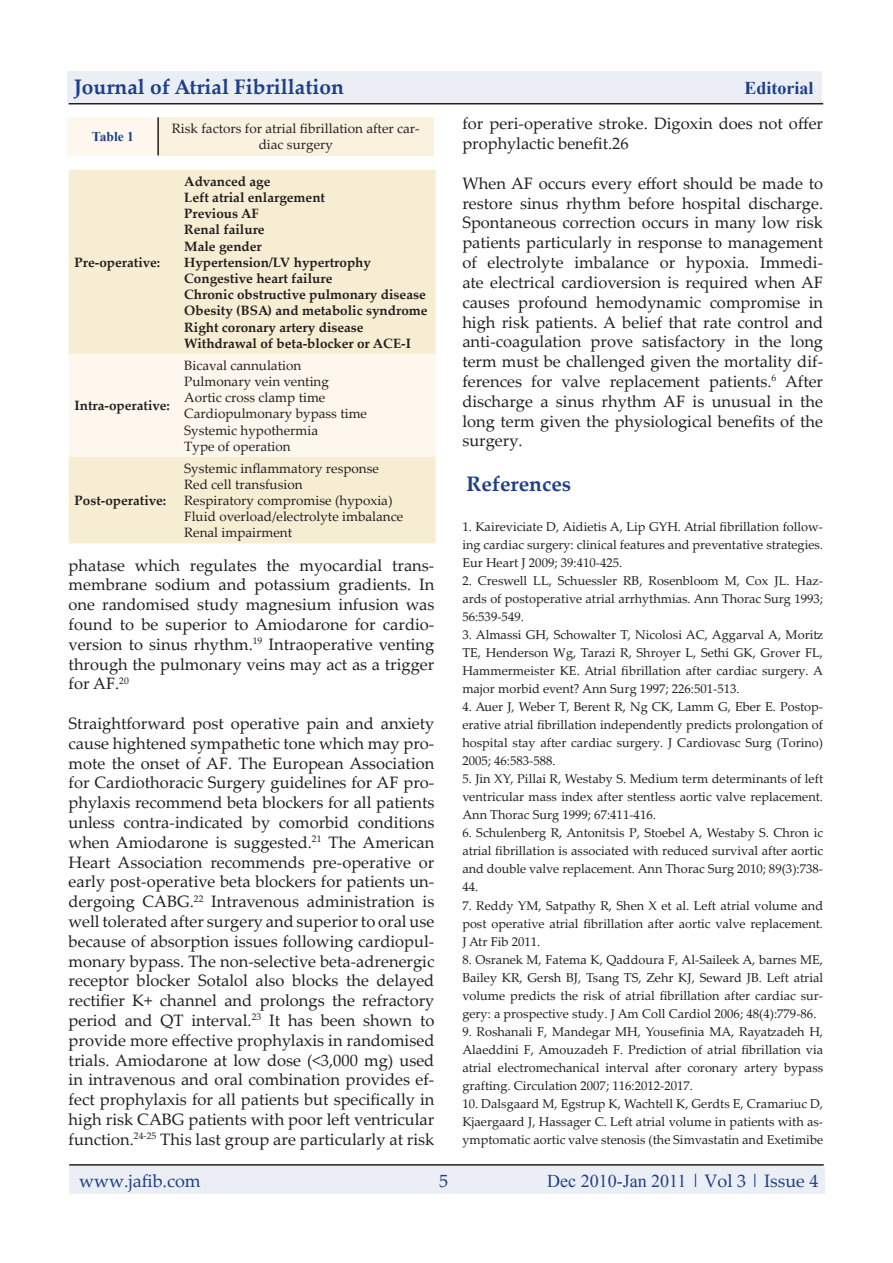
<style>
.page{position:relative;width:893px;height:1263px;background:#fff}
.page>*{position:absolute;margin:0;border:0;box-sizing:border-box;transform-origin:0 0}
.pgheader{font:700 21px "Palatino Linotype";color:#1e3f88}
.body{font:700 21px "Palatino Linotype";color:#1e3f88}
.pgheader-2{font:18px "Times New Roman";color:#1e3f88}
.pgheader-3{font:18px "Palatino Linotype";color:#1e3f88}
.pgheader-4{font:700 18px "Times New Roman";color:#1e3f88}
.body-2{font:16.5px/19.8px "Palatino Linotype";color:#231f20;text-align:justify}
.body_small{font:13.5px/16.2px "Palatino Linotype";color:#231f20;text-align:center}
.body_small-2{font:700 13.5px "Palatino Linotype";color:#231f20}
.t1{font:700 13.5px "Times New Roman";color:#1e3f88}
.body-3{font:12.75px/18px "Palatino Linotype";color:#231f20;text-align:justify}
.s1{font-family:"Palatino Linotype"}
</style>
<div class="page">
<hr style="left:69px;top:1164px;width:755px;height:2px;background:#231f20">
<div style="left:69px;top:1166px;width:755px;height:27px;background:#ebeef4"></div>
<hr style="left:69px;top:103px;width:754px;height:1px;background:#231f20">
<div style="left:68px;top:71px;width:754px;height:31px;background:#ebeef4"></div>
<div style="left:68px;top:117px;width:90px;height:38px;background:#fdf7ed"></div>
<div style="left:158px;top:117px;width:275px;height:38px;background:#faf2df"></div>
<hr style="left:157px;top:117px;width:2px;height:38px;background:#231f20">
<div style="left:69px;top:170px;width:367px;height:373px;background:#f6edd2"></div>
<div style="left:69px;top:354px;width:367px;height:103px;background:#fdf7ed"></div>
<p class="pgheader" style="left:74px;top:72px;width:272px">Journal of Atrial Fibrillation</p>
<p class="pgheader-4" style="left:744px;top:76px;width:71px">Editorial</p>
<p class="t1" style="left:92px;top:127px;width:43px">Table 1</p>
<p class="body_small" style="left:172px;top:120px;width:249px">Risk factors for atrial fibrillation after car&shy;diac surgery</p>
<p class="body-2" style="left:462px;top:113px;width:362px">for peri-operative stroke. Digoxin does not offer prophylactic benefit.26</p>
<p class="body-2" style="left:462px;top:173px;width:362px">When AF occurs every effort should be made to restore sinus rhythm before hospital discharge.<br>Spontaneous correction occurs in many low risk patients particularly in response to management of electrolyte imbalance or hypoxia. Immedi&shy;ate electrical cardioversion is required when AF causes profound hemodynamic compromise in high risk patients. A belief that rate control and anti-coagulation prove satisfactory in the long term must be challenged given the mortality dif&shy;ferences for valve replacement patients.<sup>6</sup> After discharge a sinus rhythm AF is unusual in the long term given the physiological benefits of the surgery.</p>
<p class="body" style="left:466px;top:469px;width:106px">References</p>
<p class="body-3" style="left:462px;top:518px;width:362px">1. Kaireviciate D, Aidietis A, Lip GYH. Atrial fibrillation follow&shy;ing cardiac surgery: clinical features and preventative strategies.<br>Eur Heart J 2009; 39:410-425.</p>
<p class="body-3" style="left:462px;top:572px;width:362px">2. Creswell LL, Schuessler RB, Rosenbloom M, Cox JL. Haz&shy;ards of postoperative atrial arrhythmias. Ann Thorac Surg 1993; 56:539-549.</p>
<p class="body-3" style="left:462px;top:626px;width:362px">3. Almassi GH, Schowalter T, Nicolosi AC, Aggarval A, Moritz TE, Henderson Wg, Tarazi R, Shroyer L, Sethi GK, Grover FL, Hammermeister KE. Atrial fibrillation after cardiac surgery. A major morbid event? Ann Surg 1997; 226:501-513.</p>
<p class="body-3" style="left:462px;top:698px;width:362px">4. Auer J, Weber T, Berent R, Ng CK, Lamm G, Eber E. Postop&shy;erative atrial fibrillation independently predicts prolongation of hospital stay after cardiac surgery. J Cardiovasc Surg (Torino)<br>2005; 46:583-588.</p>
<p class="body-3" style="left:462px;top:770px;width:362px">5. Jin XY, Pillai R, Westaby S. Medium term determinants of left ventricular mass index after stentless aortic valve replacement.<br>Ann Thorac Surg 1999; 67:411-416.</p>
<p class="body-3" style="left:462px;top:824px;width:362px">6. Schulenberg R, Antonitsis P, Stoebel A, Westaby S. Chron ic atrial fibrillation is associated with reduced survival after aortic and double valve replacement. Ann Thorac Surg 2010; 89(3):738- 44.</p>
<p class="body-3" style="left:462px;top:896px;width:362px">7. Reddy YM, Satpathy R, Shen X et al. Left atrial volume and post operative atrial fibrillation after aortic valve replacement.<br>J Atr Fib 2011.</p>
<p class="body-3" style="left:462px;top:950px;width:362px">8. Osranek M, Fatema K, Qaddoura F, Al-Saileek A, barnes ME, Bailey KR, Gersh BJ, Tsang TS, Zehr KJ, Seward JB. Left atrial volume predicts the risk of atrial fibrillation after cardiac sur&shy;gery: a prospective study. J Am Coll Cardiol 2006; 48(4):779-86.</p>
<p class="body-3" style="left:462px;top:1022px;width:362px">9. Roshanali F, Mandegar MH, Yousefinia MA, Rayatzadeh H, Alaeddini F, Amouzadeh F. Prediction of atrial fibrillation via atrial electromechanical interval after coronary artery bypass grafting. Circulation 2007; 116:2012-2017.</p>
<p class="body-3" style="left:462px;top:1094px;width:362px">10. Dalsgaard M, Egstrup K, Wachtell K, Gerdts E, Cramariuc D, Kjaergaard J, Hassager C. Left atrial volume in patients with as&shy;ymptomatic aortic valve stenosis (the Simvastatin and Exetimibe</p>
<p class="body_small-2" style="left:184px;top:172px;width:88px">Advanced age</p>
<p class="body_small-2" style="left:184px;top:188px;width:142px">Left atrial enlargement</p>
<p class="body_small-2" style="left:184px;top:204px;width:76px">Previous AF</p>
<p class="body_small-2" style="left:184px;top:220px;width:82px">Renal failure</p>
<p class="body_small-2" style="left:184px;top:236px;width:79px">Male gender</p>
<p class="body_small-2" style="left:184px;top:253px;width:188px">Hypertension/LV hypertrophy</p>
<p class="body_small-2" style="left:184px;top:269px;width:150px">Congestive heart failure</p>
<p class="body_small-2" style="left:184px;top:285px;width:243px">Chronic obstructive pulmonary disease</p>
<p class="body_small-2" style="left:184px;top:301px;width:245px">Obesity (BSA) and metabolic syndrome</p>
<p class="body_small-2" style="left:184px;top:317px;width:181px">Right coronary artery disease</p>
<p class="body_small-2" style="left:184px;top:334px;width:228px">Withdrawal of beta-blocker or ACE-I</p>
<p class="body_small-2" style="left:75px;top:253px;width:87px">Pre-operative:</p>
<p class="body_small" style="left:184px;top:356px;width:119px">Bicaval cannulation</p>
<p class="body_small" style="left:184px;top:373px;width:146px">Pulmonary vein venting</p>
<p class="body_small" style="left:184px;top:389px;width:143px">Aortic cross clamp time</p>
<p class="body_small" style="left:184px;top:405px;width:184px">Cardiopulmonary bypass time</p>
<p class="body_small" style="left:184px;top:421px;width:135px">Systemic hypothermia</p>
<p class="body_small" style="left:184px;top:437px;width:108px">Type of operation</p>
<p class="body_small-2" style="left:75px;top:396px;width:97px">Intra-operative:</p>
<p class="body_small" style="left:184px;top:459px;width:196px">Systemic inflammatory response</p>
<p class="body_small" style="left:184px;top:476px;width:120px">Red cell transfusion</p>
<p class="body_small" style="left:184px;top:492px;width:210px">Respiratory compromise (hypoxia)</p>
<p class="body_small" style="left:184px;top:508px;width:221px">Fluid overload/electrolyte imbalance</p>
<p class="body_small" style="left:184px;top:524px;width:110px">Renal impairment</p>
<p class="body_small-2" style="left:75px;top:491px;width:93px">Post-operative:</p>
<p class="body-2" style="left:69px;top:554px;width:367px">phatase which regulates the myocardial trans&shy;membrane sodium and potassium gradients. In one randomised study magnesium infusion was found to be superior to Amiodarone for cardio&shy;version to sinus rhythm.<sup>19</sup> Intraoperative venting through the pulmonary veins may act as a trigger for AF.<sup>20</sup></p>
<p class="body-2" style="left:69px;top:713px;width:367px">Straightforward post operative pain and anxiety cause hightened sympathetic tone which may pro&shy;mote the onset of AF. The European Association for Cardiothoracic Surgery guidelines for AF pro&shy;phylaxis recommend beta blockers for all patients unless contra-indicated by comorbid conditions when Amiodarone is suggested.<sup>21</sup> The American Heart Association recommends pre-operative or early post-operative beta blockers for patients un&shy;dergoing CABG.<sup>22</sup> Intravenous administration is well tolerated after surgery and superior to oral use because of absorption issues following cardiopul&shy;monary bypass. The non-selective beta-adrenergic receptor blocker Sotalol also blocks the delayed rectifier K+ channel and prolongs the refractory period and QT interval.<sup>23</sup> It has been shown to provide more effective prophylaxis in randomised trials. Amiodarone at low dose (&lt;3,000 mg) used in intravenous and oral combination provides ef&shy;fect prophylaxis for all patients but specifically in high risk CABG patients with poor left ventricular function.<sup>24-25</sup> This last group are particularly at risk</p>
<p class="pgheader-3" style="left:79px;top:1168px;width:123px">www.jafib.com</p>
<p class="pgheader-3" style="left:439px;top:1168px;width:10px">5</p>
<p class="pgheader-2" style="left:547px;top:1168px;width:273px">Dec 2010-Jan 2011 <span class="s1">| Vol 3 | Issue 4</span></p>
</div>
